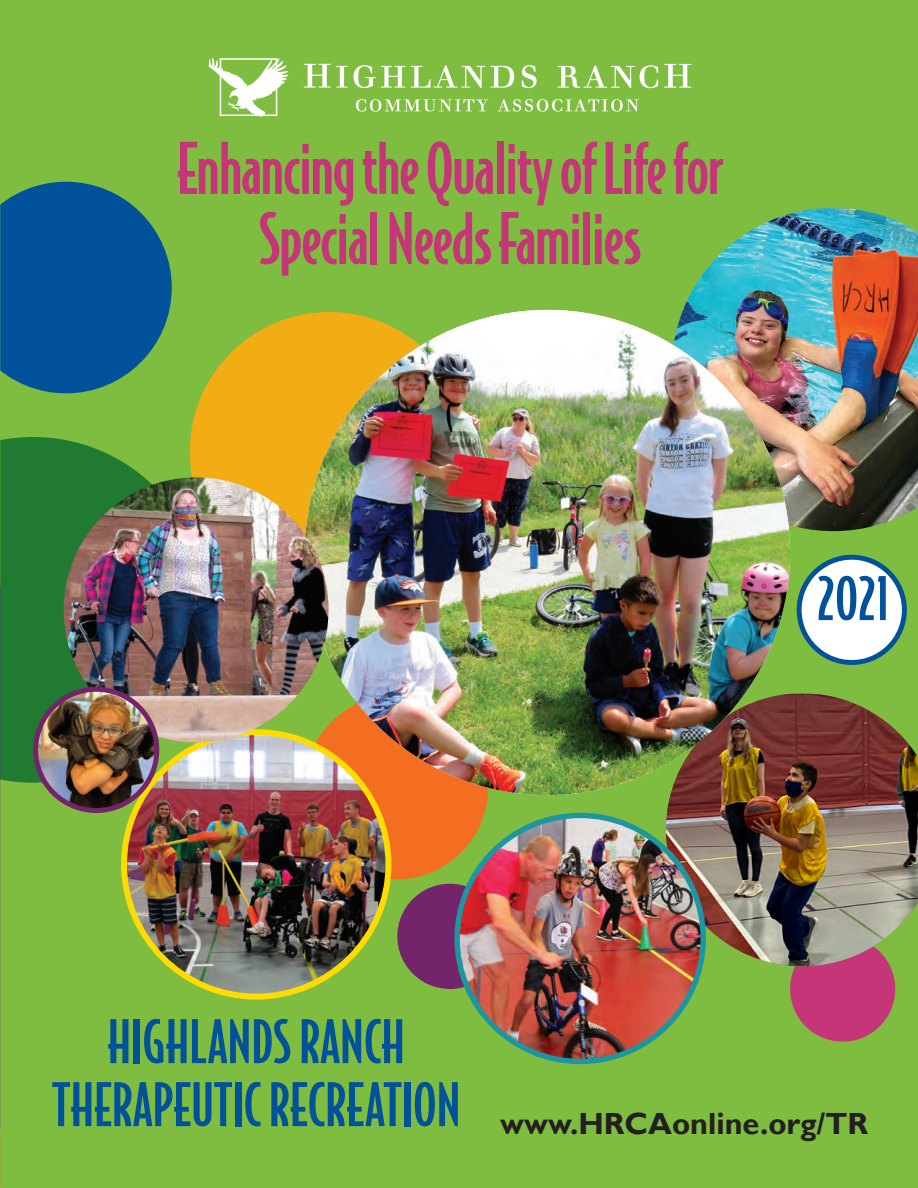
<style>
.page{position:relative;width:918px;height:1188px;background:#7fbd41}
.page>*{position:absolute;margin:0;border:0;box-sizing:border-box;transform-origin:0 0}
.t1{font:500 67.5px/70.2px "Bodega Sans";letter-spacing:-.02em;color:#c53678;text-align:center}
.t2{font:500 57px "Bodega Sans";color:#01529a}
.t3{font:700 30.6px "Gill Sans";color:#231f20}
</style>
<div class="page">
<svg style="left:304px;top:64px;width:44px;height:24px"></svg>
<svg style="left:354px;top:65px;width:51px;height:23px"></svg>
<svg style="left:411px;top:66px;width:103px;height:22px"></svg>
<svg style="left:522px;top:65px;width:15px;height:23px"></svg>
<svg style="left:558px;top:65px;width:100px;height:23px"></svg>
<svg style="left:664px;top:64px;width:27px;height:24px"></svg>
<svg style="left:356px;top:99px;width:132px;height:13px"></svg>
<svg style="left:497px;top:99px;width:142px;height:13px"></svg>
<svg style="left:209px;top:58px;width:79px;height:59px"></svg>
<div style="left:304px;top:695px;width:184px;height:185px;background:#f36e21;border-radius:50%"></div>
<div style="left:190px;top:312px;width:279px;height:279px;background:#f2ad14;border-radius:50%"></div>
<svg style="left:0;top:182px;width:172px;height:211px"></svg>
<div style="left:790px;top:936px;width:105px;height:106px;background:#c53678;border-radius:50%"></div>
<img style="left:672px;top:208px;width:246px;height:323px">
<img style="left:666px;top:694px;width:252px;height:272px">
<div style="left:799px;top:557px;width:105px;height:105px;background:#fff;border-radius:50%"></div>
<div style="left:797px;top:555px;width:110px;height:110px;border:5px solid #01529a;border-radius:50%"></div>
<div style="left:397px;top:884px;width:106px;height:105px;background:#74246b;border-radius:50%"></div>
<div style="left:11px;top:852px;width:110px;height:110px;border:5px solid #7fbd41;border-radius:50%"></div>
<img style="left:305px;top:310px;width:485px;height:485px;border-radius:243px">
<img style="left:124px;top:732px;width:264px;height:265px;border-radius:132px">
<div style="left:121px;top:729px;width:270px;height:271px;border:6px solid #ffdc01;border-radius:50%"></div>
<img style="left:457px;top:815px;width:246px;height:247px;border-radius:123px">
<svg style="left:0;top:437px;width:206px;height:346px;background:#398738"></svg>
<img style="left:64px;top:477px;width:265px;height:265px;border-radius:132px">
<img style="left:36px;top:689px;width:121px;height:122px;border-radius:61px">
<div style="left:33px;top:687px;width:126px;height:126px;border:5px solid #74246b;border-radius:50%"></div>
<svg style="left:0;top:580px;width:1px;height:79px"></svg>
<svg style="left:0;top:731px;width:1px;height:197px"></svg>
<img style="left:0;top:740px;width:1px;height:136px">
<p class="t1" style="left:177px;top:132px;width:548px">Enhancing the Quality of Life for<br>Special Needs Families</p>
<p class="t2" style="left:817px;top:564px;width:73px">2021</p>
<p class="t2" style="left:108px;top:1008px;width:299px">HIGHLANDS RANCH</p>
<p class="t2" style="left:52px;top:1071px;width:410px">THERAPEUTIC RECREATION</p>
<p class="t3" style="left:500px;top:1105px;width:369px">www.HRCAonline.org/TR</p>
</div>
